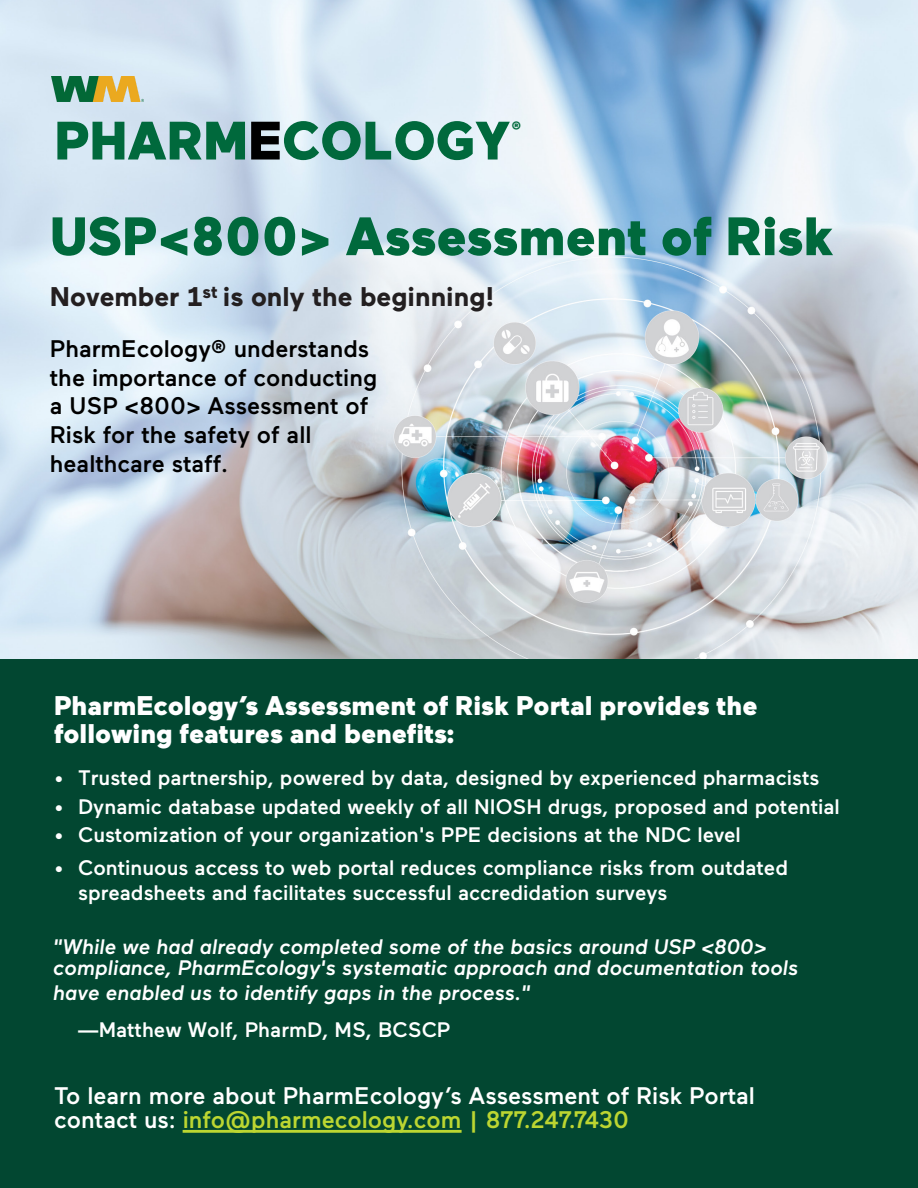
<style>
.page{position:relative;width:918px;height:1188px;background:#fff}
.page>*{position:absolute;margin:0;border:0;box-sizing:border-box;transform-origin:0 0}
.t1{font:900 54px/95.7px "Maax";color:#00693c}
.t2{font:900 27px/27.8px "Maax";color:#fff}
.t3{font:700 27px "Maax";color:#231f20}
.t4{font:500 24px/28.8px "Maax";color:#000}
.t5{font:500 24px/24px "Maax";color:#fff}
.t6{font:500 21px/25.2px "Maax";color:#fff}
.t7{font:italic 500 21px/21.1px "Maax";color:#fff}
.t8{font:900 15px "Maax";color:#00693c}
.s1{color:#000}
.s2{font-size:22.35px}
.s3{color:#bcd631}
.s4{color:#bcd531}
</style>
<div class="page">
<img style="left:0;top:1px;width:917px;height:658px">
<div style="left:0;top:659px;width:918px;height:529px;background:#024731"></div>
<img style="left:52px;top:77px;width:92px;height:24px">
<hr style="left:183px;top:1130px;width:279px;height:3px;background:#bcd631">
<h1 class="t1" style="left:50px;top:93px;width:785px">PHARM<span class="s1">E</span>COLOGY<br>USP&lt;800&gt; Assessment of Risk</h1>
<p class="t3" style="left:50px;top:281px;width:446px">November 1<sup>st</sup> is only the beginning!</p>
<p class="t4" style="left:50px;top:334px;width:329px">PharmEcology® understands the importance of conducting a USP &lt;800&gt; Assessment of<br>Risk for the safety of all healthcare staff.</p>
<p class="t8" style="left:512px;top:118px;width:11px">®</p>
<p class="t2" style="left:54px;top:690px;width:705px">PharmEcology’s Assessment of Risk Portal provides the following features and benefits:</p>
<p class="t6" style="left:54px;top:765px;width:766px"><span class="s2">•</span> Trusted partnership, powered by data, designed by experienced pharmacists</p>
<p class="t6" style="left:54px;top:794px;width:787px"><span class="s2">•</span> Dynamic database updated weekly of all NIOSH drugs, proposed and potential</p>
<p class="t6" style="left:54px;top:823px;width:688px"><span class="s2">•</span> Customization of your organization's PPE decisions at the NDC level</p>
<p class="t6" style="left:78px;top:855px;width:711px;text-indent:-24px"><span class="s2">•</span> Continuous access to web portal reduces compliance risks from outdated spreadsheets and facilitates successful accredidation surveys</p>
<p class="t7" style="left:53px;top:936px;width:747px">"While we had already completed some of the basics around USP &lt;800&gt; compliance, PharmEcology's systematic approach and documentation tools</p>
<p class="t7" style="left:53px;top:982px;width:479px">have enabled us to identify gaps in the process."</p>
<p class="t6" style="left:78px;top:1017px;width:374px">—Matthew Wolf, PharmD, MS, BCSCP</p>
<p class="t5" style="left:54px;top:1082px;width:702px">To learn more about PharmEcology’s Assessment of Risk Portal contact us: <span class="s3">info@pharmecology.com</span> <span class="s4">| 877.247.7430</span></p>
</div>
